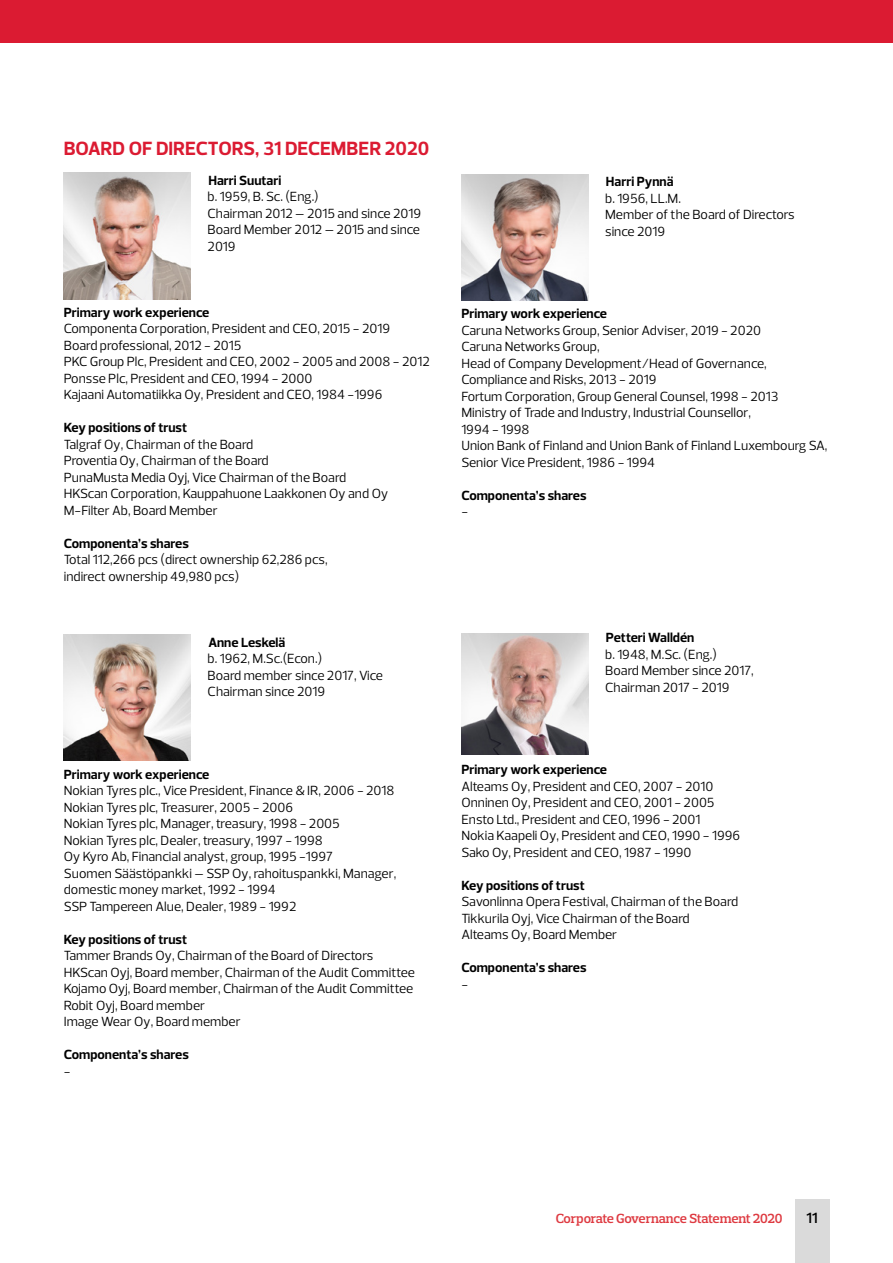
<style>
.page{position:relative;width:893px;height:1263px;background:#fff}
.page>*{position:absolute;margin:0;border:0;box-sizing:border-box;transform-origin:0 0}
.Vo{font:700 19.5px "Prelo";letter-spacing:-.005em;color:#db1b32}
.t1{font:600 15px "Prelo";color:#000}
.Leipis_SNADI{font:13.5px/16.5px "Prelo";color:#000}
.Leipis_SNADI-2{font:700 13.5px "Prelo";color:#000}
.Nimet_sis{font:700 13.5px "Prelo";color:#000}
.t2{font:600 13.5px "Prelo Slab";letter-spacing:-.015em;color:#de3a41}
</style>
<div class="page">
<div style="left:795px;top:1199px;width:34px;height:64px;background:#dadada"></div>
<div style="left:0;top:0;width:893px;height:43px;background:#db1b32"></div>
<img style="left:64px;top:172px;width:127px;height:128px">
<img style="left:64px;top:634px;width:127px;height:127px">
<img style="left:461px;top:175px;width:127px;height:126px">
<img style="left:461px;top:633px;width:127px;height:121px">
<p class="Vo" style="left:64px;top:136px;width:367px">BOARD OF DIRECTORS, 31 DECEMBER 2020</p>
<p class="Nimet_sis" style="left:208px;top:172px;width:74px">Harri Suutari</p>
<p class="Leipis_SNADI" style="left:208px;top:188px;width:113px">b. 1959, B. Sc. (Eng.)</p>
<p class="Leipis_SNADI" style="left:208px;top:205px;width:215px">Chairman 2012 – 2015 and since 2019</p>
<p class="Leipis_SNADI" style="left:208px;top:221px;width:214px">Board Member 2012 – 2015 and since<br>2019</p>
<p class="Nimet_sis" style="left:606px;top:173px;width:69px">Harri Pynnä</p>
<p class="Leipis_SNADI" style="left:605px;top:190px;width:77px">b. 1956, LL.M.</p>
<p class="Leipis_SNADI" style="left:605px;top:206px;width:191px">Member of the Board of Directors since 2019</p>
<p class="Leipis_SNADI-2" style="left:64px;top:304px;width:147px">Primary work experience</p>
<p class="Leipis_SNADI" style="left:64px;top:320px;width:328px">Componenta Corporation, President and CEO, 2015 - 2019</p>
<p class="Leipis_SNADI" style="left:64px;top:337px;width:179px">Board professional, 2012 - 2015</p>
<p class="Leipis_SNADI" style="left:64px;top:353px;width:367px">PKC Group Plc, President and CEO, 2002 - 2005 and 2008 - 2012</p>
<p class="Leipis_SNADI" style="left:64px;top:370px;width:250px">Ponsse Plc, President and CEO, 1994 - 2000</p>
<p class="Leipis_SNADI" style="left:64px;top:386px;width:320px">Kajaani Automatiikka Oy, President and CEO, 1984 -1996</p>
<p class="Leipis_SNADI-2" style="left:64px;top:419px;width:125px">Key positions of trust</p>
<p class="Leipis_SNADI" style="left:64px;top:436px;width:191px">Talgraf Oy, Chairman of the Board</p>
<p class="Leipis_SNADI" style="left:64px;top:452px;width:206px">Proventia Oy, Chairman of the Board</p>
<p class="Leipis_SNADI" style="left:64px;top:469px;width:284px">PunaMusta Media Oyj, Vice Chairman of the Board</p>
<p class="Leipis_SNADI" style="left:64px;top:485px;width:326px">HKScan Corporation, Kauppahuone Laakkonen Oy and Oy<br>M-Filter Ab, Board Member</p>
<p class="Leipis_SNADI-2" style="left:64px;top:535px;width:127px">Componenta’s shares</p>
<p class="Leipis_SNADI" style="left:64px;top:551px;width:265px">Total 112,266 pcs (direct ownership 62,286 pcs, indirect ownership 49,980 pcs)</p>
<p class="Leipis_SNADI-2" style="left:461px;top:305px;width:147px">Primary work experience</p>
<p class="Leipis_SNADI" style="left:461px;top:322px;width:301px">Caruna Networks Group, Senior Adviser, 2019 - 2020</p>
<p class="Leipis_SNADI" style="left:461px;top:338px;width:140px">Caruna Networks Group,</p>
<p class="Leipis_SNADI" style="left:461px;top:355px;width:307px">Head of Company Development/Head of Governance,<br>Compliance and Risks, 2013 - 2019</p>
<p class="Leipis_SNADI" style="left:461px;top:388px;width:318px">Fortum Corporation, Group General Counsel, 1998 - 2013</p>
<p class="Leipis_SNADI" style="left:461px;top:404px;width:291px">Ministry of Trade and Industry, Industrial Counsellor,</p>
<p class="Leipis_SNADI" style="left:461px;top:421px;width:70px">1994 - 1998</p>
<p class="Leipis_SNADI" style="left:461px;top:437px;width:368px">Union Bank of Finland and Union Bank of Finland Luxembourg SA,<br>Senior Vice President, 1986 - 1994</p>
<p class="Leipis_SNADI-2" style="left:461px;top:487px;width:127px">Componenta’s shares</p>
<p class="Leipis_SNADI" style="left:461px;top:503px;width:8px">-</p>
<p class="Nimet_sis" style="left:208px;top:634px;width:78px">Anne Leskelä</p>
<p class="Leipis_SNADI" style="left:208px;top:650px;width:116px">b. 1962, M.Sc.(Econ.)</p>
<p class="Leipis_SNADI" style="left:208px;top:667px;width:177px">Board member since 2017, Vice<br>Chairman since 2019</p>
<p class="Nimet_sis" style="left:606px;top:629px;width:90px">Petteri Walldén</p>
<p class="Leipis_SNADI" style="left:605px;top:646px;width:113px">b. 1948, M.Sc. (Eng.)</p>
<p class="Leipis_SNADI" style="left:605px;top:662px;width:150px">Board Member since 2017,<br>Chairman 2017 - 2019</p>
<p class="Leipis_SNADI-2" style="left:64px;top:766px;width:147px">Primary work experience</p>
<p class="Leipis_SNADI" style="left:64px;top:782px;width:332px">Nokian Tyres plc., Vice President, Finance &amp; IR, 2006 - 2018</p>
<p class="Leipis_SNADI" style="left:64px;top:799px;width:231px">Nokian Tyres plc, Treasurer, 2005 - 2006</p>
<p class="Leipis_SNADI" style="left:64px;top:815px;width:278px">Nokian Tyres plc, Manager, treasury, 1998 - 2005</p>
<p class="Leipis_SNADI" style="left:64px;top:832px;width:261px">Nokian Tyres plc, Dealer, treasury, 1997 - 1998</p>
<p class="Leipis_SNADI" style="left:64px;top:848px;width:271px">Oy Kyro Ab, Financial analyst, group, 1995 -1997</p>
<p class="Leipis_SNADI" style="left:64px;top:865px;width:334px">Suomen Säästöpankki – SSP Oy, rahoituspankki, Manager, domestic money market, 1992 - 1994</p>
<p class="Leipis_SNADI" style="left:64px;top:898px;width:234px">SSP Tampereen Alue, Dealer, 1989 - 1992</p>
<p class="Leipis_SNADI-2" style="left:64px;top:931px;width:125px">Key positions of trust</p>
<p class="Leipis_SNADI" style="left:64px;top:947px;width:311px">Tammer Brands Oy, Chairman of the Board of Directors</p>
<p class="Leipis_SNADI" style="left:64px;top:964px;width:353px">HKScan Oyj, Board member, Chairman of the Audit Committee</p>
<p class="Leipis_SNADI" style="left:64px;top:980px;width:351px">Kojamo Oyj, Board member, Chairman of the Audit Committee</p>
<p class="Leipis_SNADI" style="left:64px;top:997px;width:143px">Robit Oyj, Board member</p>
<p class="Leipis_SNADI" style="left:64px;top:1013px;width:179px">Image Wear Oy, Board member</p>
<p class="Leipis_SNADI-2" style="left:64px;top:1046px;width:127px">Componenta’s shares</p>
<p class="Leipis_SNADI" style="left:64px;top:1063px;width:8px">-</p>
<p class="Leipis_SNADI-2" style="left:461px;top:761px;width:147px">Primary work experience</p>
<p class="Leipis_SNADI" style="left:461px;top:778px;width:253px">Alteams Oy, President and CEO, 2007 - 2010</p>
<p class="Leipis_SNADI" style="left:461px;top:794px;width:255px">Onninen Oy, President and CEO, 2001 - 2005</p>
<p class="Leipis_SNADI" style="left:461px;top:811px;width:241px">Ensto Ltd., President and CEO, 1996 - 2001</p>
<p class="Leipis_SNADI" style="left:461px;top:827px;width:280px">Nokia Kaapeli Oy, President and CEO, 1990 - 1996</p>
<p class="Leipis_SNADI" style="left:461px;top:844px;width:232px">Sako Oy, President and CEO, 1987 - 1990</p>
<p class="Leipis_SNADI-2" style="left:461px;top:877px;width:125px">Key positions of trust</p>
<p class="Leipis_SNADI" style="left:461px;top:893px;width:278px">Savonlinna Opera Festival, Chairman of the Board</p>
<p class="Leipis_SNADI" style="left:461px;top:910px;width:230px">Tikkurila Oyj, Vice Chairman of the Board</p>
<p class="Leipis_SNADI" style="left:461px;top:926px;width:157px">Alteams Oy, Board Member</p>
<p class="Leipis_SNADI-2" style="left:461px;top:959px;width:127px">Componenta’s shares</p>
<p class="Leipis_SNADI" style="left:461px;top:976px;width:8px">-</p>
<p class="t2" style="left:556px;top:1210px;width:228px">Corporate Governance Statement 2020</p>
<p class="t1" style="left:807px;top:1209px;width:13px">11</p>
</div>
